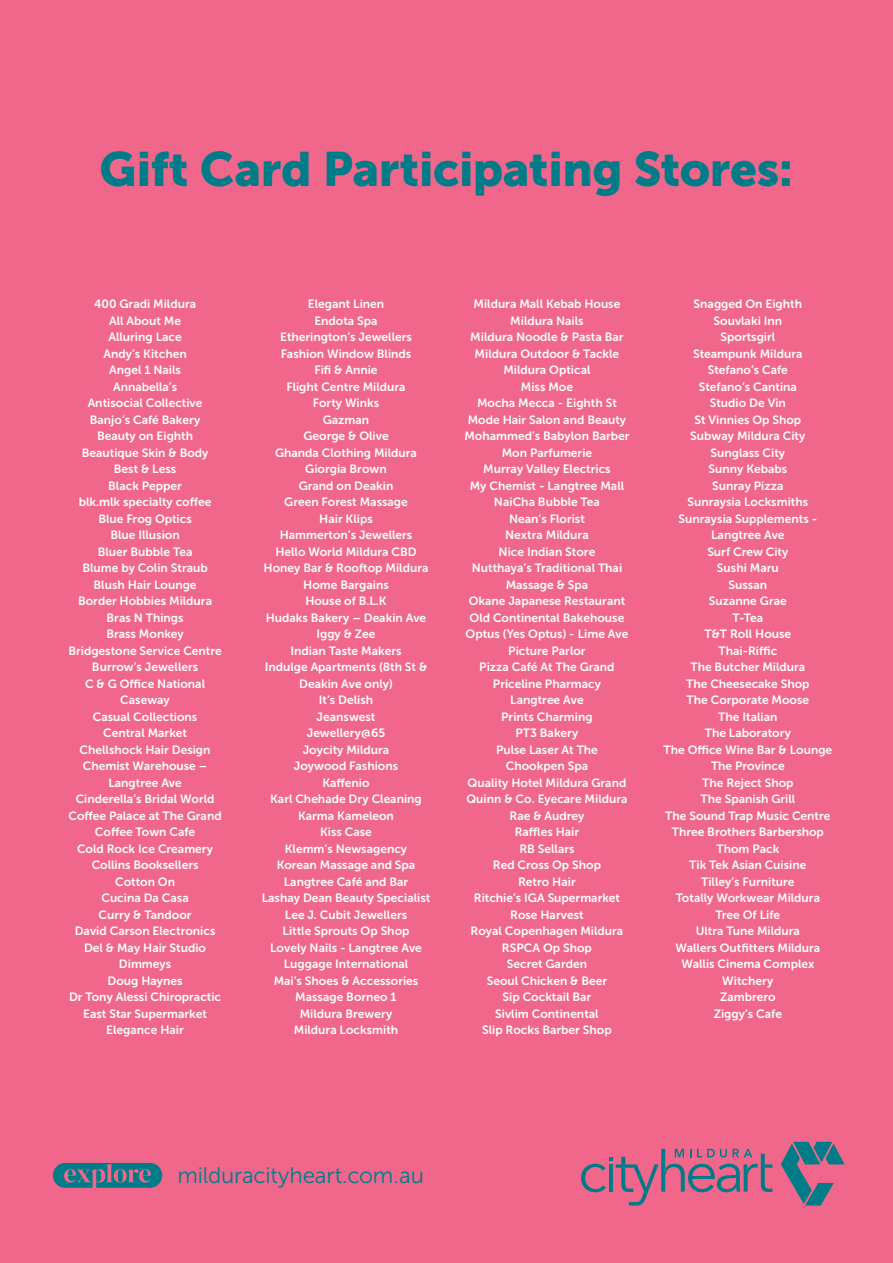
<style>
.page{position:relative;width:893px;height:1263px;background:#f1678c}
.page>*{position:absolute;margin:0;border:0;box-sizing:border-box;transform-origin:0 0}
.t1{font:48px "Museo Sans 900";letter-spacing:-.01em;color:#007c89}
.t2{font:22.5px "Museo Sans 300";letter-spacing:-.005em;color:#007c89}
.t3{font:12px/16.5px "Museo Sans 700";color:#fff;text-align:center}
</style>
<div class="page">
<svg style="left:581px;top:1149px;width:191px;height:56px"></svg>
<svg style="left:781px;top:1142px;width:64px;height:63px"></svg>
<svg style="left:53px;top:1163px;width:109px;height:25px"></svg>
<h1 class="t1" style="left:100px;top:142px;width:695px">Gift Card Participating Stores:</h1>
<p class="t3" style="left:68px;top:296px;width:155px">400 Gradi Mildura<br>All About Me<br>Alluring Lace<br>Andy’s Kitchen<br>Angel 1 Nails<br>Annabella’s<br>Antisocial Collective<br>Banjo’s Café Bakery<br>Beauty on Eighth<br>Beautique Skin &amp; Body<br>Best &amp; Less<br>Black Pepper<br>blk.mlk specialty coffee<br>Blue Frog Optics<br>Blue Illusion<br>Bluer Bubble Tea<br>Blume by Colin Straub<br>Blush Hair Lounge<br>Border Hobbies Mildura<br>Bras N Things<br>Brass Monkey<br>Bridgestone Service Centre<br>Burrow’s Jewellers<br>C &amp; G Office National<br>Caseway<br>Casual Collections<br>Central Market<br>Chellshock Hair Design<br>Chemist Warehouse –<br>Langtree Ave<br>Cinderella’s Bridal World<br>Coffee Palace at The Grand<br>Coffee Town Cafe<br>Cold Rock Ice Creamery<br>Collins Booksellers<br>Cotton On<br>Cucina Da Casa<br>Curry &amp; Tandoor<br>David Carson Electronics<br>Del &amp; May Hair Studio<br>Dimmeys<br>Doug Haynes<br>Dr Tony Alessi Chiropractic<br>East Star Supermarket<br>Elegance Hair</p>
<p class="t3" style="left:262px;top:296px;width:170px">Elegant Linen<br>Endota Spa<br>Etherington’s Jewellers<br>Fashion Window Blinds<br>Fifi &amp; Annie<br>Flight Centre Mildura<br>Forty Winks<br>Gazman<br>George &amp; Olive<br>Ghanda Clothing Mildura<br>Giorgia Brown<br>Grand on Deakin<br>Green Forest Massage<br>Hair Klips<br>Hammerton’s Jewellers<br>Hello World Mildura CBD<br>Honey Bar &amp; Rooftop Mildura<br>Home Bargains<br>House of B.L.K<br>Hudaks Bakery – Deakin Ave<br>Iggy &amp; Zee<br>Indian Taste Makers<br>Indulge Apartments (8th St &amp;<br>Deakin Ave only)<br>It’s Delish<br>Jeanswest<br>Jewellery@65<br>Joycity Mildura<br>Joywood Fashions<br>Kaffenio<br>Karl Chehade Dry Cleaning<br>Karma Kameleon<br>Kiss Case<br>Klemm’s Newsagency<br>Korean Massage and Spa<br>Langtree Café and Bar<br>Lashay Dean Beauty Specialist<br>Lee J. Cubit Jewellers<br>Little Sprouts Op Shop<br>Lovely Nails - Langtree Ave<br>Luggage International<br>Mai’s Shoes &amp; Accessories<br>Massage Borneo 1<br>Mildura Brewery<br>Mildura Locksmith</p>
<p class="t3" style="left:464px;top:296px;width:167px">Mildura Mall Kebab House<br>Mildura Nails<br>Mildura Noodle &amp; Pasta Bar<br>Mildura Outdoor &amp; Tackle<br>Mildura Optical<br>Miss Moe<br>Mocha Mecca - Eighth St<br>Mode Hair Salon and Beauty<br>Mohammed’s Babylon Barber<br>Mon Parfumerie<br>Murray Valley Electrics<br>My Chemist - Langtree Mall<br>NaiCha Bubble Tea<br>Nean’s Florist<br>Nextra Mildura<br>Nice Indian Store<br>Nutthaya’s Traditional Thai<br>Massage &amp; Spa<br>Okane Japanese Restaurant<br>Old Continental Bakehouse<br>Optus (Yes Optus) - Lime Ave<br>Picture Parlor<br>Pizza Café At The Grand<br>Priceline Pharmacy<br>Langtree Ave<br>Prints Charming<br>PT3 Bakery<br>Pulse Laser At The<br>Chookpen Spa<br>Quality Hotel Mildura Grand<br>Quinn &amp; Co. Eyecare Mildura<br>Rae &amp; Audrey<br>Raffles Hair<br>RB Sellars<br>Red Cross Op Shop<br>Retro Hair<br>Ritchie’s IGA Supermarket<br>Rose Harvest<br>Royal Copenhagen Mildura<br>RSPCA Op Shop<br>Secret Garden<br>Seoul Chicken &amp; Beer<br>Sip Cocktail Bar<br>Sivlim Continental<br>Slip Rocks Barber Shop</p>
<p class="t3" style="left:663px;top:296px;width:170px">Snagged On Eighth<br>Souvlaki Inn<br>Sportsgirl<br>Steampunk Mildura<br>Stefano’s Cafe<br>Stefano’s Cantina<br>Studio De Vin<br>St Vinnies Op Shop<br>Subway Mildura City<br>Sunglass City<br>Sunny Kebabs<br>Sunray Pizza<br>Sunraysia Locksmiths<br>Sunraysia Supplements -<br>Langtree Ave<br>Surf Crew City<br>Sushi Maru<br>Sussan<br>Suzanne Grae<br>T-Tea<br>T&amp;T Roll House<br>Thai-Riffic<br>The Butcher Mildura<br>The Cheesecake Shop<br>The Corporate Moose<br>The Italian<br>The Laboratory<br>The Office Wine Bar &amp; Lounge<br>The Province<br>The Reject Shop<br>The Spanish Grill<br>The Sound Trap Music Centre<br>Three Brothers Barbershop<br>Thom Pack<br>Tik Tek Asian Cuisine<br>Tilley’s Furniture<br>Totally Workwear Mildura<br>Tree Of Life<br>Ultra Tune Mildura<br>Wallers Outfitters Mildura<br>Wallis Cinema Complex<br>Witchery<br>Zambrero<br>Ziggy’s Cafe</p>
<h2 class="t2" style="left:177px;top:1163px;width:248px">milduracityheart.com.au</h2>
</div>
